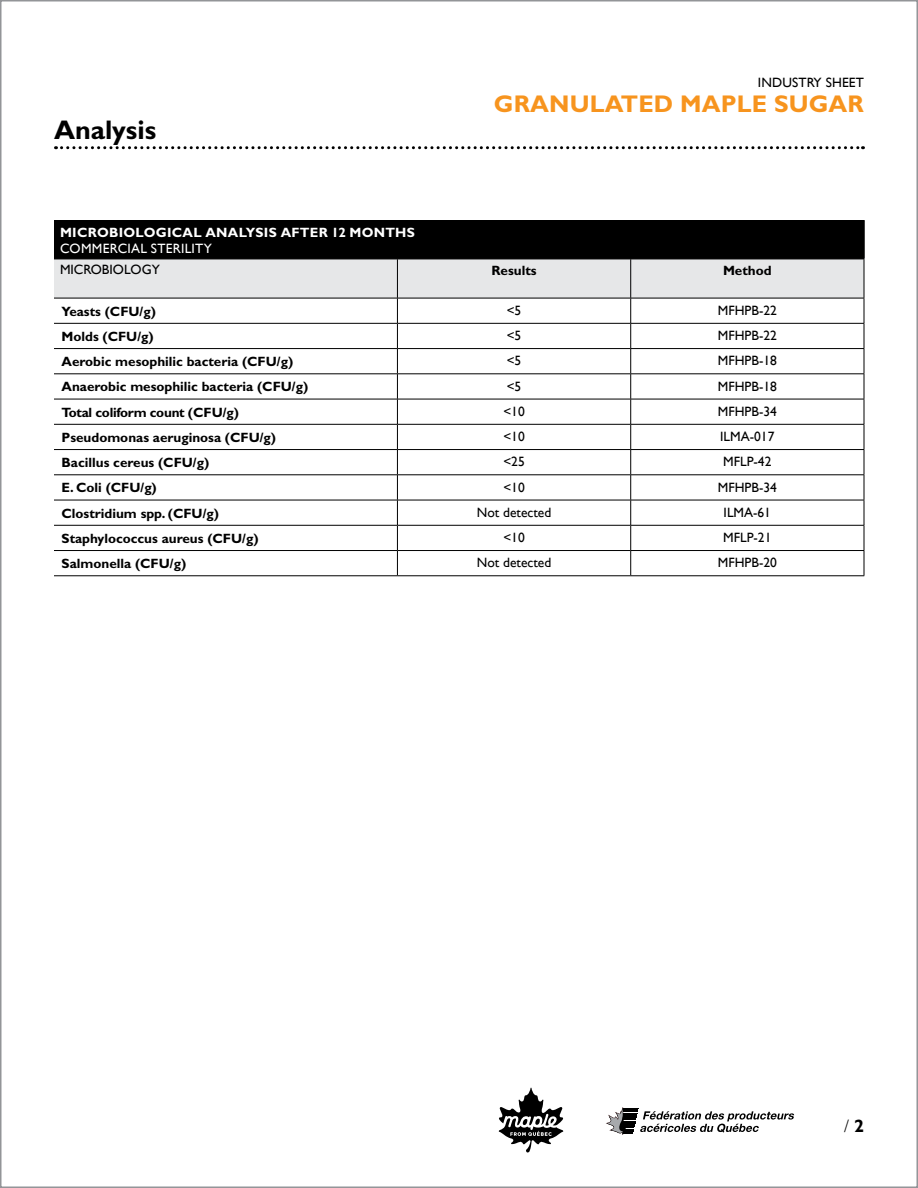
<style>
.page{position:relative;width:918px;height:1188px;background:#fff}
.page>*{position:absolute;margin:0;border:0;box-sizing:border-box;transform-origin:0 0}
.t1{font:700 27px "Gill Sans";color:#000}
.t2{font:700 24.15px "Gill Sans";letter-spacing:.005em;color:#f7941e}
.t3{font:300 18px "Gill Sans";color:#000}
.t4{font:700 13.5px "Gill Sans";color:#000}
.t5{font:13.5px "Gill Sans";color:#000}
.t6{font:700 13.5px "Gill Sans";letter-spacing:.02em;color:#fff}
.t7{font:700 13.5px "Gill Sans";letter-spacing:-.02em;color:#000}
.t8{font:13.5px "Gill Sans";letter-spacing:.02em;color:#fff}
.s1{font-weight:700}
</style>
<div class="page">
<svg style="left:607px;top:1108px;width:187px;height:26px"></svg>
<svg style="left:498px;top:1088px;width:66px;height:65px"></svg>
<div style="left:54px;top:221px;width:810px;height:38px;background:#000"></div>
<hr style="left:863px;top:221px;width:2px;height:38px;background:#000">
<hr style="left:54px;top:220px;width:343px;height:1px;background:#000">
<hr style="left:397px;top:220px;width:234px;height:1px;background:#000">
<hr style="left:631px;top:220px;width:234px;height:1px;background:#000">
<hr style="left:54px;top:575px;width:343px;height:1px;background:#000">
<hr style="left:397px;top:575px;width:234px;height:1px;background:#000">
<hr style="left:631px;top:575px;width:233px;height:1px;background:#000">
<svg style="left:54px;top:259px;width:811px;height:316px"></svg>
<hr style="left:54px;top:298px;width:343px;height:1px;background:#000">
<hr style="left:397px;top:298px;width:234px;height:1px;background:#000">
<hr style="left:631px;top:298px;width:233px;height:1px;background:#000">
<svg style="left:56px;top:146px;width:807px;height:3px"></svg>
<h1 class="t1" style="left:54px;top:114px;width:104px">Analysis</h1>
<p class="t5" style="left:758px;top:75px;width:108px">INDUSTRY SHEET</p>
<h2 class="t2" style="left:494px;top:90px;width:372px">GRANULATED MAPLE SUGAR</h2>
<p class="t6" style="left:60px;top:224px;width:357px">MICROBIOLOGICAL ANALYSIS AFTER 12 MONTHS</p>
<p class="t8" style="left:60px;top:240px;width:154px">COMMERCIAL STERILITY</p>
<p class="t5" style="left:60px;top:262px;width:101px">MICROBIOLOGY</p>
<p class="t4" style="left:492px;top:263px;width:47px">Results</p>
<p class="t4" style="left:723px;top:263px;width:50px">Method</p>
<p class="t4" style="left:62px;top:303px;width:96px">Yeasts (CFU/g)</p>
<p class="t5" style="left:507px;top:302px;width:16px">&lt;5</p>
<p class="t5" style="left:718px;top:302px;width:61px">MFHPB-22</p>
<p class="t4" style="left:62px;top:328px;width:94px">Molds (CFU/g)</p>
<p class="t5" style="left:507px;top:328px;width:16px">&lt;5</p>
<p class="t5" style="left:718px;top:328px;width:61px">MFHPB-22</p>
<p class="t4" style="left:62px;top:354px;width:233px">Aerobic mesophilic bacteria (CFU/g)</p>
<p class="t5" style="left:507px;top:353px;width:16px">&lt;5</p>
<p class="t5" style="left:718px;top:353px;width:61px">MFHPB-18</p>
<p class="t4" style="left:62px;top:379px;width:248px">Anaerobic mesophilic bacteria (CFU/g)</p>
<p class="t5" style="left:507px;top:378px;width:16px">&lt;5</p>
<p class="t5" style="left:718px;top:378px;width:61px">MFHPB-18</p>
<p class="t7" style="left:62px;top:404px;width:179px">Total coliform count (CFU/g)</p>
<p class="t5" style="left:503px;top:403px;width:23px">&lt;10</p>
<p class="t5" style="left:718px;top:403px;width:61px">MFHPB-34</p>
<p class="t4" style="left:62px;top:429px;width:216px">Pseudomonas aeruginosa (CFU/g)</p>
<p class="t5" style="left:503px;top:429px;width:23px">&lt;10</p>
<p class="t5" style="left:720px;top:429px;width:56px">ILMA-017</p>
<p class="t4" style="left:62px;top:455px;width:149px">Bacillus cereus (CFU/g)</p>
<p class="t5" style="left:503px;top:454px;width:23px">&lt;25</p>
<p class="t5" style="left:723px;top:454px;width:50px">MFLP-42</p>
<p class="t4" style="left:62px;top:480px;width:97px">E. Coli (CFU/g)</p>
<p class="t5" style="left:503px;top:479px;width:23px">&lt;10</p>
<p class="t5" style="left:718px;top:479px;width:61px">MFHPB-34</p>
<p class="t4" style="left:62px;top:505px;width:159px">Clostridium spp. (CFU/g)</p>
<p class="t5" style="left:477px;top:504px;width:76px">Not detected</p>
<p class="t5" style="left:724px;top:504px;width:49px">ILMA-61</p>
<p class="t4" style="left:62px;top:530px;width:198px">Staphylococcus aureus (CFU/g)</p>
<p class="t5" style="left:503px;top:530px;width:23px">&lt;10</p>
<p class="t5" style="left:723px;top:530px;width:50px">MFLP-21</p>
<p class="t4" style="left:62px;top:556px;width:126px">Salmonella (CFU/g)</p>
<p class="t5" style="left:477px;top:555px;width:76px">Not detected</p>
<p class="t5" style="left:718px;top:555px;width:61px">MFHPB-20</p>
<h3 class="t3" style="left:844px;top:1116px;width:21px">/ <span class="s1">2</span></h3>
</div>
